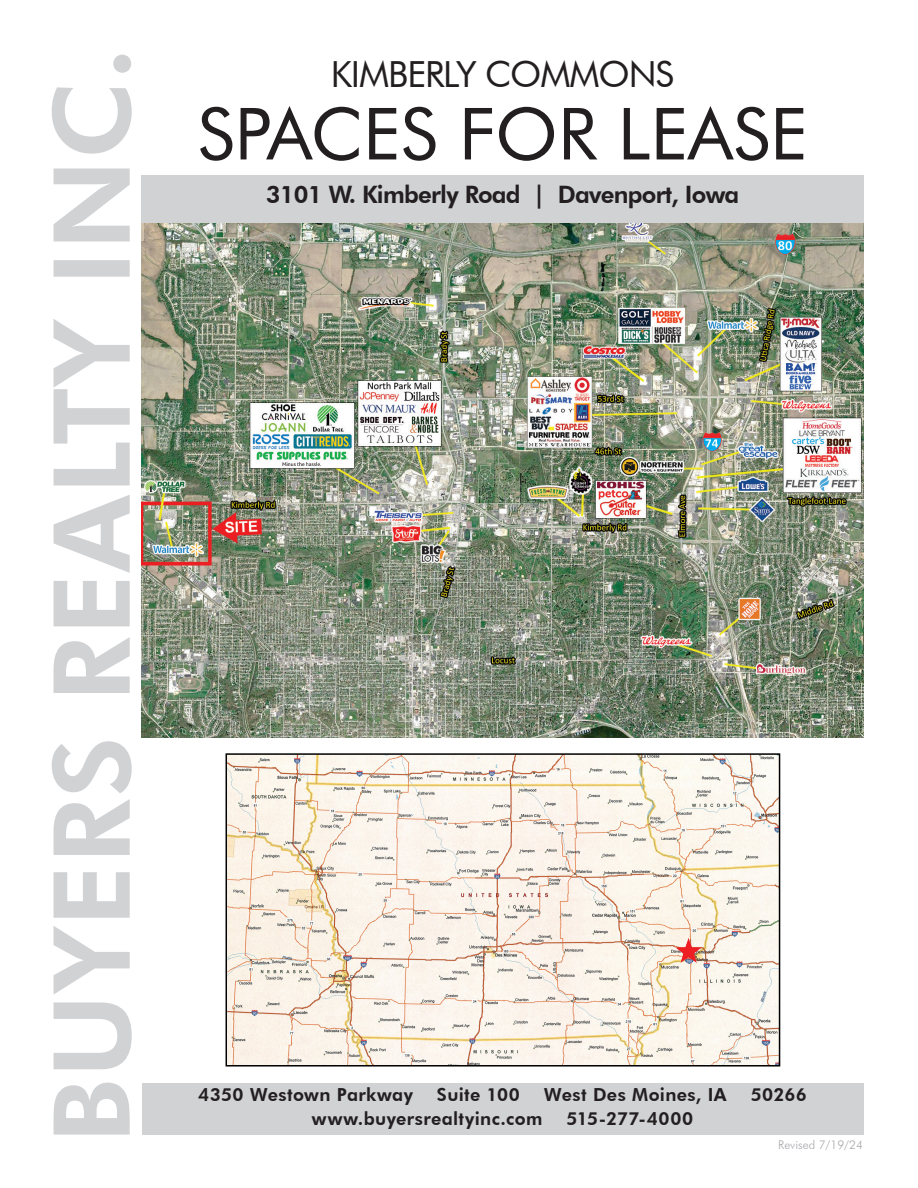
<style>
.page{position:relative;width:918px;height:1188px;background:#fff}
.page>*{position:absolute;margin:0;border:0;box-sizing:border-box;transform-origin:0 0}
.t1{font:72px "Futura BT";color:#231f20}
.t2{font:36px "Futura BT";letter-spacing:-.03em;color:#231f20}
.t3{font:800 24px "Futura BT";letter-spacing:-.03em;color:#231f20}
.t4{font:800 18px "Futura BT";letter-spacing:.02em;color:#231f20}
.t5{font:300 12px "Futura BT";color:#a8a9ad}
</style>
<div class="page">
<img style="left:142px;top:223px;width:722px;height:514px">
<img style="left:229px;top:756px;width:548px;height:308px">
<div style="left:226px;top:753px;width:554px;height:314px;border:2px solid #000"></div>
<img style="left:675px;top:937px;width:27px;height:27px">
<div style="left:142px;top:1083px;width:721px;height:52px;background:#d1d2d4"></div>
<svg style="left:52px;top:55px;width:80px;height:1080px"></svg>
<div style="left:142px;top:176px;width:722px;height:47px;background:#d1d2d4"></div>
<p class="t2" style="left:331px;top:52px;width:345px">KIMBERLY COMMONS</p>
<p class="t1" style="left:197px;top:90px;width:612px">SPACES FOR LEASE</p>
<p class="t3" style="left:266px;top:180px;width:475px">3101 W. Kimberly Road | Davenport, Iowa</p>
<p class="t4" style="left:198px;top:1084px;width:216px">4350 Westown Parkway</p>
<p class="t4" style="left:437px;top:1084px;width:84px">Suite 100</p>
<p class="t4" style="left:544px;top:1084px;width:184px">West Des Moines, IA</p>
<p class="t4" style="left:751px;top:1084px;width:58px">50266</p>
<p class="t4" style="left:312px;top:1108px;width:232px">www.buyersrealtyinc.com</p>
<p class="t4" style="left:566px;top:1108px;width:128px">515-277-4000</p>
<p class="t5" style="left:778px;top:1137px;width:86px">Revised 7/19/24</p>
</div>
